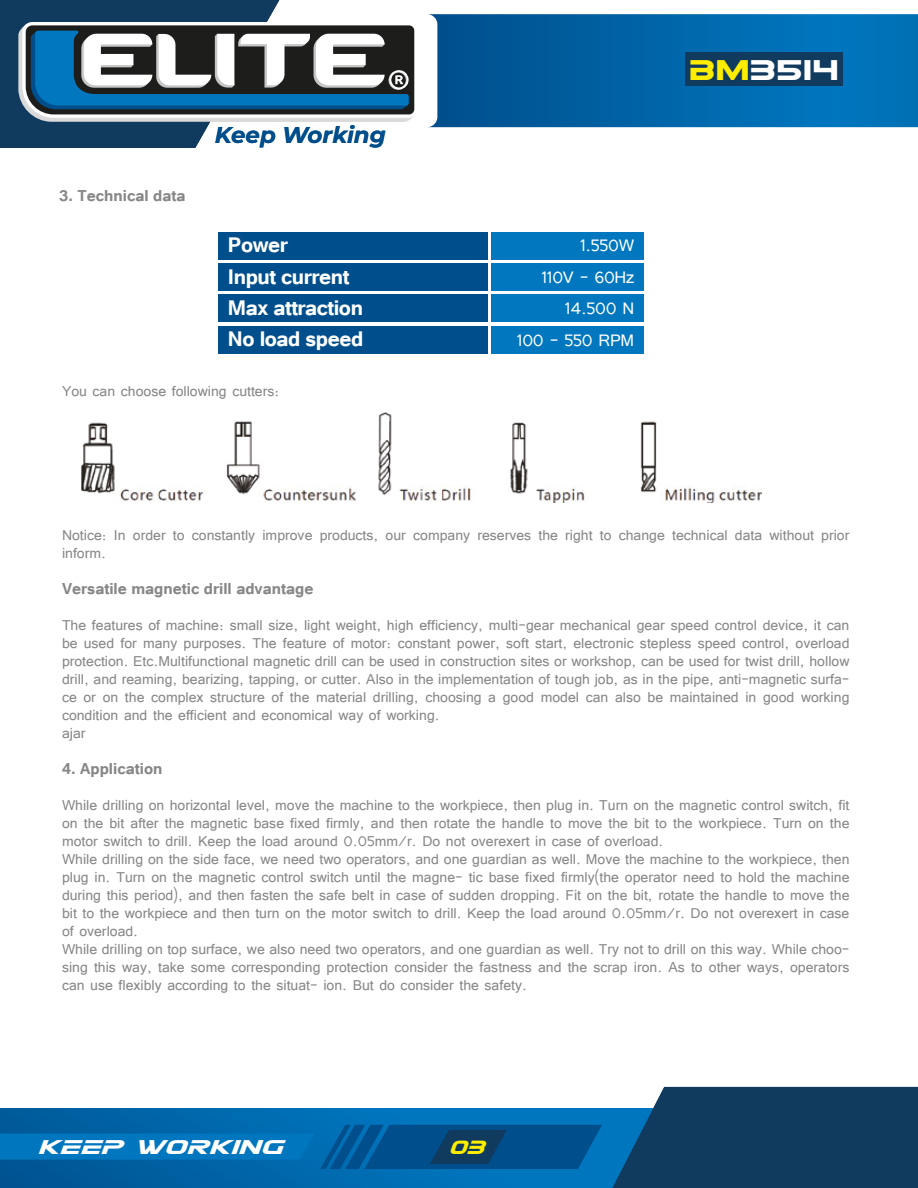
<style>
.page{position:relative;width:918px;height:1188px;background:#fff}
.page>*{position:absolute;margin:0;border:0;box-sizing:border-box;transform-origin:0 0}
.t1{font:29.1px "Eurofighter Title";letter-spacing:-.3em;color:#fff;scale:1.1 1}
.t2{font:700 25.95px "Tunga";letter-spacing:-.015em;color:#fff}
.t3{font:italic 700 22.95px "Montserrat";color:#004e8b}
.t4{font:21px "Tunga";letter-spacing:-.015em;color:#fff}
.t5{font:italic 20.25px "Eurofighter Expanded";color:#fff;scale:1.1 1}
.t6{font:700 19.5px "Tunga";color:#878787}
.t7{font:italic 19.5px "Eurofighter";color:#ffed00;scale:1.1 1}
.t8{font:18px/18px "Tunga";color:#878787}
.s1{color:#ffed00}
</style>
<div class="page">
<svg style="left:428px;top:14px;width:490px;height:113px;background:#0668a9"></svg>
<svg style="left:0;top:0;width:415px;height:148px"></svg>
<svg style="left:0;top:1087px;width:918px;height:101px;background:#2b6e9e"></svg>
<img style="left:82px;top:412px;width:680px;height:90px">
<div style="left:218px;top:232px;width:269px;height:27px;background:#004e8b"></div>
<div style="left:491px;top:232px;width:152px;height:27px;background:#0077bf"></div>
<div style="left:218px;top:263px;width:269px;height:27px;background:#004e8b"></div>
<div style="left:491px;top:263px;width:152px;height:27px;background:#0077bf"></div>
<div style="left:218px;top:295px;width:269px;height:27px;background:#004e8b"></div>
<div style="left:491px;top:295px;width:152px;height:27px;background:#0077bf"></div>
<div style="left:218px;top:326px;width:269px;height:27px;background:#004e8b"></div>
<div style="left:491px;top:326px;width:152px;height:27px;background:#0077bf"></div>
<div style="left:685px;top:52px;width:158px;height:34px;background:#103a5e"></div>
<p class="t6" style="left:59px;top:183px;width:128px">3. Technical data</p>
<p class="t3" style="left:215px;top:119px;width:172px">Keep Working</p>
<h2 class="t2" style="left:228px;top:228px;width:62px">Power</h2>
<p class="t4" style="left:580px;top:232px;width:56px">1.550W</p>
<h2 class="t2" style="left:228px;top:260px;width:123px">Input current</h2>
<p class="t4" style="left:541px;top:263px;width:94px">110V - 60Hz</p>
<h2 class="t2" style="left:228px;top:291px;width:137px">Max attraction</h2>
<p class="t4" style="left:565px;top:295px;width:71px">14.500 N</p>
<h2 class="t2" style="left:228px;top:322px;width:137px">No load speed</h2>
<p class="t4" style="left:517px;top:326px;width:119px">100 - 550 RPM</p>
<p class="t8" style="left:62px;top:381px;width:219px">You can choose following cutters:</p>
<h1 class="t1" style="left:684px;top:55px;width:146px"><span class="s1">Bm</span>3514</h1>
<p class="t8" style="left:62px;top:525px;width:789px">Notice: In order to constantly improve products, our company reserves the right to change technical data without prior inform.</p>
<p class="t6" style="left:62px;top:576px;width:253px">Versatile magnetic drill advantage</p>
<p class="t8" style="left:62px;top:615px;width:789px">The features of machine: small size, light weight, high efficiency, multi-gear mechanical gear speed control device, it can be used for many purposes. The feature of motor: constant power, soft start, electronic stepless speed control, overload protection. Etc.Multifunctional magnetic drill can be used in construction sites or workshop, can be used for twist drill, hollow drill, and reaming, bearizing, tapping, or cutter. Also in the implementation of tough job, as in the pipe, anti-magnetic surfa&shy;ce or on the complex structure of the material drilling, choosing a good model can also be maintained in good working condition and the efficient and economical way of working.<br>ajar</p>
<p class="t6" style="left:62px;top:756px;width:102px">4. Application</p>
<p class="t8" style="left:62px;top:795px;width:789px">While drilling on horizontal level, move the machine to the workpiece, then plug in. Turn on the magnetic control switch, fit on the bit after the magnetic base fixed firmly, and then rotate the handle to move the bit to the workpiece. Turn on the motor switch to drill. Keep the load around 0.05mm/r. Do not overexert in case of overload.<br>While drilling on the side face, we need two operators, and one guardian as well. Move the machine to the workpiece, then plug in. Turn on the magnetic control switch until the magne- tic base fixed firmly(the operator need to hold the machine during this period), and then fasten the safe belt in case of sudden dropping. Fit on the bit, rotate the handle to move the bit to the workpiece and then turn on the motor switch to drill. Keep the load around 0.05mm/r. Do not overexert in case of overload.<br>While drilling on top surface, we also need two operators, and one guardian as well. Try not to drill on this way. While choo&shy;sing this way, take some corresponding protection consider the fastness and the scrap iron. As to other ways, operators can use flexibly according to the situat- ion. But do consider the safety.</p>
<p class="t5" style="left:38px;top:1136px;width:224px">KEEP WORKiNG</p>
<p class="t7" style="left:448px;top:1137px;width:34px">03</p>
<p class="t7" style="left:454px;top:1137px;width:23px">01</p>
</div>
